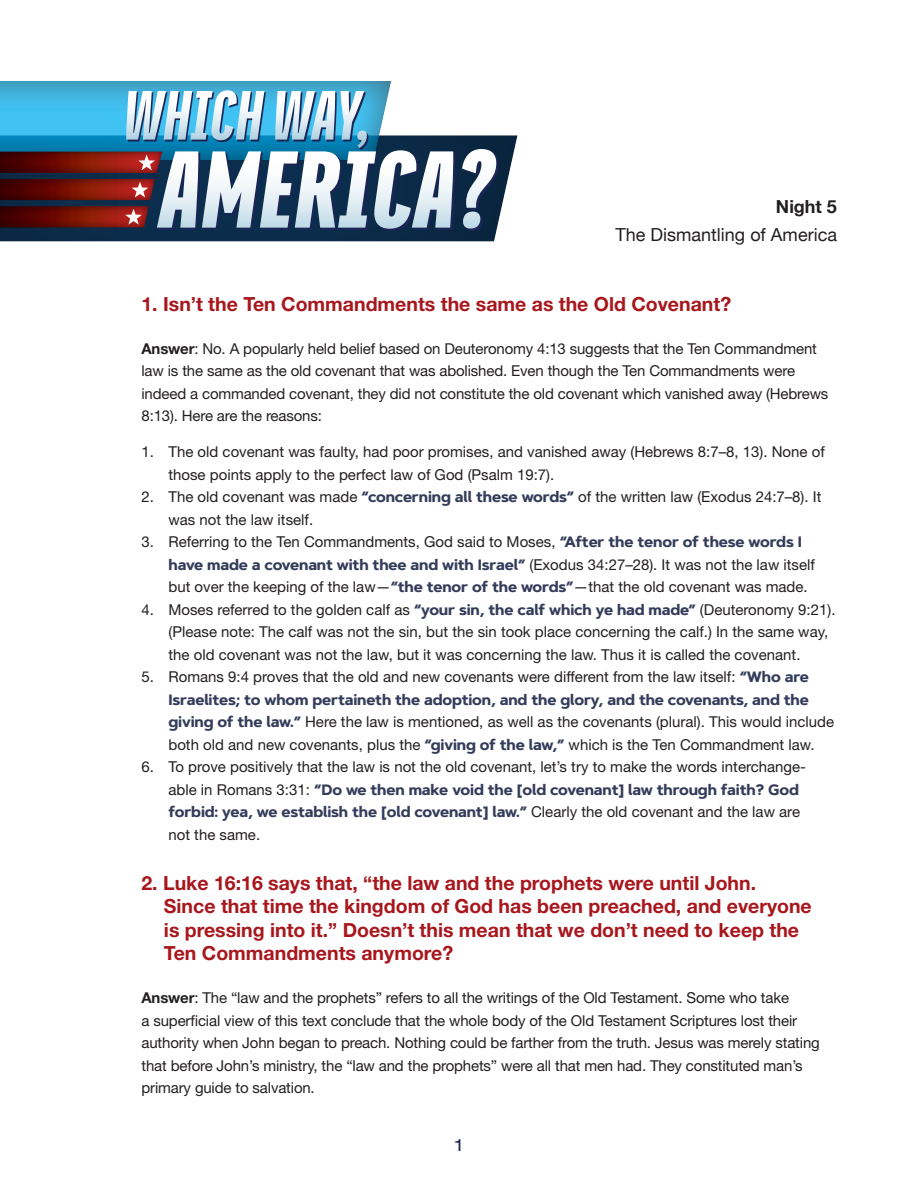
<style>
.page{position:relative;width:918px;height:1188px;background:#fff}
.page>*{position:absolute;margin:0;border:0;box-sizing:border-box;transform-origin:0 0}
.t1{font:italic 800 119.1px "Titular";letter-spacing:.01em;color:#fff}
.t2{font:italic 900 75.9px "Titular";letter-spacing:.01em;color:#fff}
.Subhead_Numbers{font:700 19.5px/23.4px "Helvetica Neue LT Pro";color:#a7171d}
.t3{font:18px "Helvetica Neue";color:#231f20}
.t4{font:700 18px "Helvetica Neue";color:#231f20}
.t5{font:expanded 16.5px "Helvetica Neue LT Pro";color:#1b2556}
.Body__no_Bible_verse{font:15px/22.5px "Helvetica Neue LT Pro";color:#231f20}
.s1{font-weight:700}
.s2{font-family:"Artegra Sans";font-weight:700;color:#343c5a}
</style>
<div class="page">
<div style="left:0;top:133px;width:519px;height:110px;background:#231f20;opacity:.75"></div>
<svg style="left:159px;top:151px;width:339px;height:79px;background:#13264d"></svg>
<svg style="left:0;top:81px;width:391px;height:147px;background:#305477"></svg>
<p class="t2" style="left:121px;top:76px;width:248px">WHICH WAY,</p>
<p class="t1" style="left:156px;top:127px;width:335px">AMERICA?</p>
<p class="t4" style="left:776px;top:192px;width:63px">Night 5</p>
<p class="t3" style="left:616px;top:221px;width:223px">The Dismantling of America</p>
<p class="Subhead_Numbers" style="left:141px;top:292px;width:591px">1. Isn’t the Ten Commandments the same as the Old Covenant?</p>
<p class="Body__no_Bible_verse" style="left:141px;top:337px;width:689px"><span class="s1">Answer</span>: No. A popularly held belief based on Deuteronomy 4:13 suggests that the Ten Commandment law is the same as the old covenant that was abolished. Even though the Ten Commandments were indeed a commanded covenant, they did not constitute the old covenant which vanished away (Hebrews 8:13). Here are the reasons:</p>
<p class="Body__no_Bible_verse" style="left:168px;top:440px;width:658px;text-indent:-27px">1. The old covenant was faulty, had poor promises, and vanished away (Hebrews 8:7–8, 13). None of those points apply to the perfect law of God (Psalm 19:7).</p>
<p class="Body__no_Bible_verse" style="left:168px;top:485px;width:654px;text-indent:-27px">2. The old covenant was made <span class="s2">“concerning all these words”</span> of the written law (Exodus 24:7–8). It was not the law itself.</p>
<p class="Body__no_Bible_verse" style="left:168px;top:530px;width:648px;text-indent:-27px">3. Referring to the Ten Commandments, God said to Moses, <span class="s2">“After the tenor of these words I have made a covenant with thee and with Israel”</span> (Exodus 34:27–28). It was not the law itself but over the keeping of the law—<span class="s2">“the tenor of the words”</span>—that the old covenant was made.</p>
<p class="Body__no_Bible_verse" style="left:168px;top:598px;width:669px;text-indent:-27px">4. Moses referred to the golden calf as <span class="s2">“your sin, the calf which ye had made”</span> (Deuteronomy 9:21). (Please note: The calf was not the sin, but the sin took place concerning the calf.) In the same way, the old covenant was not the law, but it was concerning the law. Thus it is called the covenant.</p>
<p class="Body__no_Bible_verse" style="left:168px;top:665px;width:667px;text-indent:-27px">5. Romans 9:4 proves that the old and new covenants were different from the law itself: <span class="s2">“Who are Israelites; to whom pertaineth the adoption, and the glory, and the covenants, and the giving of the law.”</span> Here the law is mentioned, as well as the covenants (plural). This would include both old and new covenants, plus the <span class="s2">“giving of the law,”</span> which is the Ten Commandment law.</p>
<p class="Body__no_Bible_verse" style="left:168px;top:755px;width:639px;text-indent:-27px">6. To prove positively that the law is not the old covenant, let’s try to make the words interchange&shy;able in Romans 3:31: <span class="s2">“Do we then make void the [old covenant] law through faith? God forbid: yea, we establish the [old covenant] law.”</span> Clearly the old covenant and the law are not the same.</p>
<p class="Subhead_Numbers" style="left:164px;top:871px;width:649px;text-indent:-22px">2. Luke 16:16 says that, “the law and the prophets were until John.<br>Since that time the kingdom of God has been preached, and everyone is pressing into it.” Doesn’t this mean that we don’t need to keep the Ten Commandments anymore?</p>
<p class="Body__no_Bible_verse" style="left:141px;top:986px;width:680px"><span class="s1">Answer</span>: The “law and the prophets” refers to all the writings of the Old Testament. Some who take<br>a superficial view of this text conclude that the whole body of the Old Testament Scriptures lost their authority when John began to preach. Nothing could be farther from the truth. Jesus was merely stating that before John’s ministry, the “law and the prophets” were all that men had. They constituted man’s primary guide to salvation.</p>
<p class="t5" style="left:455px;top:1134px;width:9px">1</p>
</div>
